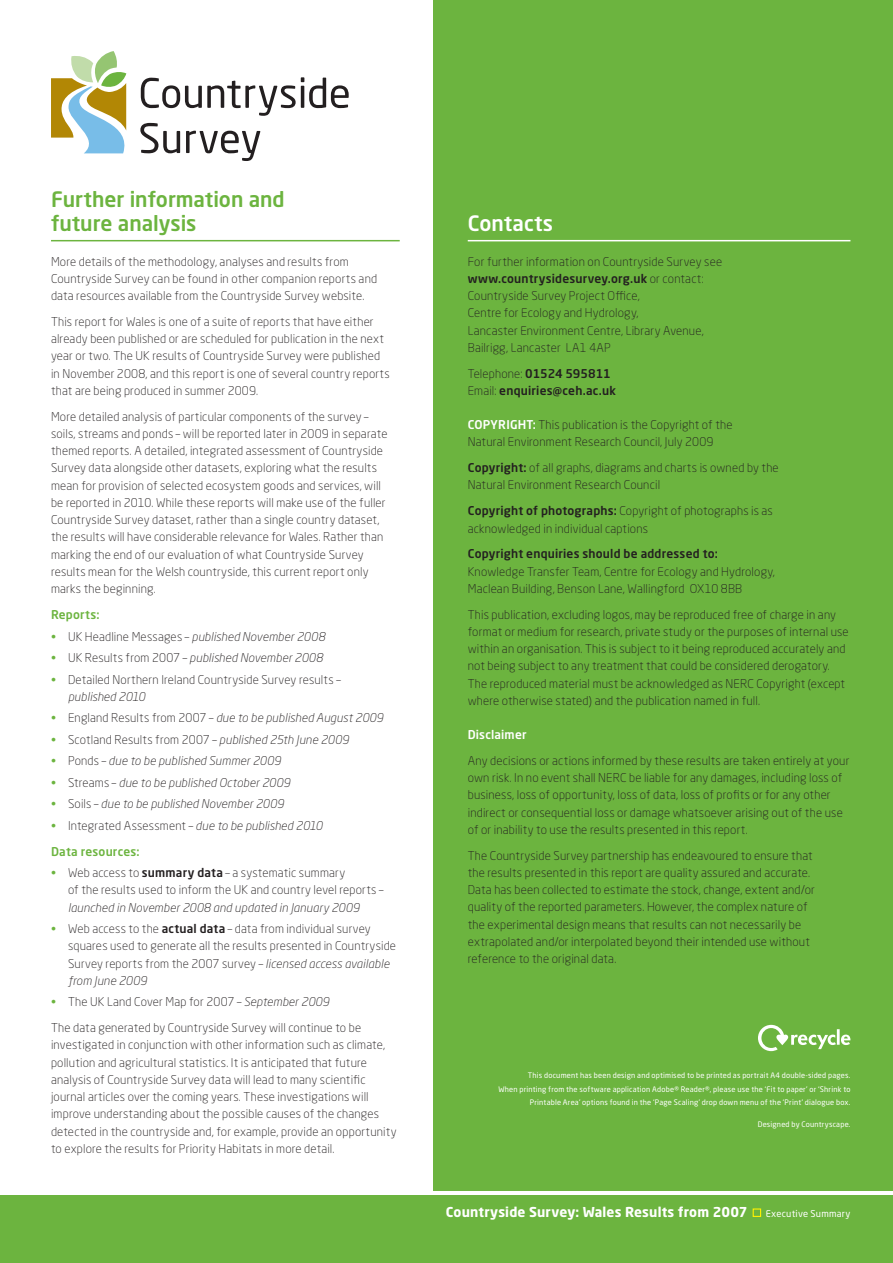
<style>
.page{position:relative;width:893px;height:1263px;background:#fff}
.page>*{position:absolute;margin:0;border:0;box-sizing:border-box;transform-origin:0 0}
.t1{font:500 21px/24px "Neo Sans Std";color:#6cb43f}
.t2{font:500 21px "Neo Sans Std";color:#fff}
.t3{font:700 13.5px "Neo Sans Std";letter-spacing:.01em;color:#fff}
.t4{font:300 12px/17.2px "Neo Sans Std";letter-spacing:.015em;color:#231f20}
.t5{font:italic 300 12px "Neo Sans Std";letter-spacing:.015em;color:#231f20}
.t6{font:500 12px/17.2px "Neo Sans Std";letter-spacing:.015em;color:#231f20}
.t7{font:500 12px "Neo Sans Std";letter-spacing:.015em;color:#fff}
.t8{font:500 12px "Neo Sans Std";letter-spacing:.02em;color:#6cb43f}
.t9{font:9.3px "Neo Sans Std";letter-spacing:.025em;color:#fff}
.t10{font:7.5px/13.5px "Neo Sans Std";letter-spacing:.025em;color:#fff;text-align:right}
.s1{font-style:normal;color:#6cb43f}
.s2{font-style:normal}
.s3{color:#6cb43f}
.s4{font-style:italic}
.s5{font-weight:500;color:#6cb43f}
.s6{font-weight:500}
.s7{font-weight:300}
.s8{font-weight:500;color:#fff}
</style>
<div class="page">
<div style="left:0;top:1195px;width:893px;height:68px;background:#6cb43f"></div>
<div style="left:753px;top:1208px;width:8px;height:9px;border:1px solid #fff101"></div>
<div style="left:434px;top:0;width:459px;height:1191px;background:#6cb43f"></div>
<hr style="left:51px;top:240px;width:349px;height:1px;background:#6cb43f">
<hr style="left:468px;top:240px;width:382px;height:1px;background:#fff">
<svg style="left:758px;top:1025px;width:92px;height:26px"></svg>
<svg style="left:141px;top:77px;width:208px;height:39px"></svg>
<svg style="left:140px;top:123px;width:40px;height:30px"></svg>
<svg style="left:186px;top:131px;width:74px;height:30px"></svg>
<svg style="left:51px;top:51px;width:76px;height:102px"></svg>
<h1 class="t1" style="left:51px;top:188px;width:235px">Further information and future analysis</h1>
<p class="t4" style="left:51px;top:254px;width:328px">More details of the methodology, analyses and results from<br>Countryside Survey can be found in other companion reports and data resources available from the Countryside Survey website.</p>
<p class="t4" style="left:51px;top:314px;width:340px">This report for Wales is one of a suite of reports that have either already been published or are scheduled for publication in the next year or two. The UK results of Countryside Survey were published in November 2008, and this report is one of several country reports that are being produced in summer 2009.</p>
<p class="t4" style="left:51px;top:409px;width:338px">More detailed analysis of particular components of the survey – soils, streams and ponds – will be reported later in 2009 in separate themed reports. A detailed, integrated assessment of Countryside Survey data alongside other datasets, exploring what the results mean for provision of selected ecosystem goods and services, will be reported in 2010. While these reports will make use of the fuller Countryside Survey dataset, rather than a single country dataset, the results will have considerable relevance for Wales. Rather than marking the end of our evaluation of what Countryside Survey results mean for the Welsh countryside, this current report only marks the beginning.</p>
<p class="t8" style="left:51px;top:608px;width:50px">Reports:</p>
<p class="t5" style="left:51px;top:632px;width:275px"><span class="s1">•</span> <span class="s2">UK Headline Messages –</span> published November 2008</p>
<p class="t5" style="left:51px;top:653px;width:273px"><span class="s1">•</span> <span class="s2">UK Results from 2007 –</span> published November 2008</p>
<p class="t4" style="left:68px;top:672px;width:274px;text-indent:-17px"><span class="s3">•</span> Detailed Northern Ireland Countryside Survey results – <span class="s4">published 2010</span></p>
<p class="t5" style="left:51px;top:713px;width:334px"><span class="s1">•</span> <span class="s2">England Results from 2007 –</span> due to be published August 2009</p>
<p class="t4" style="left:51px;top:732px;width:299px"><span class="s3">•</span> Scotland Results from 2007 – <span class="s4">published 25th June 2009</span></p>
<p class="t5" style="left:51px;top:756px;width:231px"><span class="s1">•</span> <span class="s2">Ponds –</span> due to be published Summer 2009</p>
<p class="t5" style="left:51px;top:778px;width:240px"><span class="s1">•</span> <span class="s2">Streams –</span> due to be published October 2009</p>
<p class="t5" style="left:51px;top:799px;width:234px"><span class="s1">•</span> <span class="s2">Soils –</span> due to be published November 2009</p>
<p class="t4" style="left:51px;top:814px;width:273px;line-height:25.8px"><span class="s3">•</span> Integrated Assessment – <span class="s4">due to be published 2010<br></span><span class="s5">Data resources:</span></p>
<p class="t4" style="left:68px;top:865px;width:317px;text-indent:-17px"><span class="s3">•</span> Web access to <span class="s6">summary data</span> – a systematic summary<br>of the results used to inform the UK and country level reports –</p>
<p class="t5" style="left:68px;top:903px;width:293px">launched in November 2008 and updated in January 2009</p>
<p class="t4" style="left:68px;top:921px;width:330px;text-indent:-17px"><span class="s3">•</span> Web access to the <span class="s6">actual data</span> – data from individual survey squares used to generate all the results presented in Countryside Survey reports from the 2007 survey – <span class="s4">licensed access available from June 2009</span></p>
<p class="t4" style="left:51px;top:990px;width:312px;line-height:25.8px"><span class="s3">•</span> The UK Land Cover Map for 2007 – <span class="s4">September 2009<br></span>The data generated by Countryside Survey will continue to be</p>
<p class="t4" style="left:51px;top:1038px;width:347px">investigated in conjunction with other information such as climate, pollution and agricultural statistics. It is anticipated that future analysis of Countryside Survey data will lead to many scientific journal articles over the coming years. These investigations will improve understanding about the possible causes of the changes detected in the countryside and, for example, provide an opportunity to explore the results for Priority Habitats in more detail.</p>
<h1 class="t2" style="left:468px;top:212px;width:87px">Contacts</h1>
<p class="t4" style="left:468px;top:254px;width:256px">For further information on Countryside Survey see <span class="s6">www.countrysidesurvey.org.uk</span> or contact:<br>Countryside Survey Project Office,<br>Centre for Ecology and Hydrology,<br>Lancaster Environment Centre, Library Avenue, Bailrigg, Lancaster LA1 4AP</p>
<p class="t6" style="left:468px;top:365px;width:150px"><span class="s7">Telephone:</span> 01524 595811<br><span class="s7">Email:</span> enquiries@ceh.ac.uk</p>
<p class="t4" style="left:468px;top:418px;width:266px"><span class="s8">COPYRIGHT:</span> This publication is the Copyright of the<br>Natural Environment Research Council, July 2009</p>
<p class="t4" style="left:468px;top:461px;width:312px"><span class="s6">Copyright:</span> of all graphs, diagrams and charts is owned by the<br>Natural Environment Research Council</p>
<p class="t4" style="left:468px;top:504px;width:307px"><span class="s6">Copyright of photographs:</span> Copyright of photographs is as acknowledged in individual captions</p>
<p class="t6" style="left:468px;top:545px;width:252px">Copyright enquiries should be addressed to:</p>
<p class="t4" style="left:468px;top:564px;width:309px">Knowledge Transfer Team, Centre for Ecology and Hydrology,<br>Maclean Building, Benson Lane, Wallingford OX10 8BB</p>
<p class="t4" style="left:468px;top:607px;width:382px">This publication, excluding logos, may be reproduced free of charge in any format or medium for research, private study or the purposes of internal use within an organisation. This is subject to it being reproduced accurately and not being subject to any treatment that could be considered derogatory.<br>The reproduced material must be acknowledged as NERC Copyright (except where otherwise stated) and the publication named in full.</p>
<p class="t7" style="left:468px;top:728px;width:60px">Disclaimer</p>
<p class="t4" style="left:468px;top:753px;width:383px">Any decisions or actions informed by these results are taken entirely at your own risk. In no event shall NERC be liable for any damages, including loss of business, loss of opportunity, loss of data, loss of profits or for any other indirect or consequential loss or damage whatsoever arising out of the use of or inability to use the results presented in this report.</p>
<p class="t4" style="left:468px;top:848px;width:349px">The Countryside Survey partnership has endeavoured to ensure that the results presented in this report are quality assured and accurate.<br>Data has been collected to estimate the stock, change, extent and/or quality of the reported parameters. However, the complex nature of the experimental design means that results can not necessarily be extrapolated and/or interpolated beyond their intended use without reference to the original data.</p>
<p class="t10" style="left:498px;top:1069px;width:354px">This document has been design and optimised to be printed as portrait A4 double-sided pages.<br>When printing from the software application Adobe® Reader®, please use the ‘Fit to paper’ or ‘Shrink to<br>Printable Area’ options found in the ‘Page Scaling’ drop down menu of the ‘Print’ dialogue box.</p>
<p class="t10" style="left:758px;top:1118px;width:94px">Designed by Countryscape.</p>
<p class="t3" style="left:446px;top:1204px;width:303px">Countryside Survey: Wales Results from 2007</p>
<p class="t9" style="left:766px;top:1208px;width:86px">Executive Summary</p>
</div>
